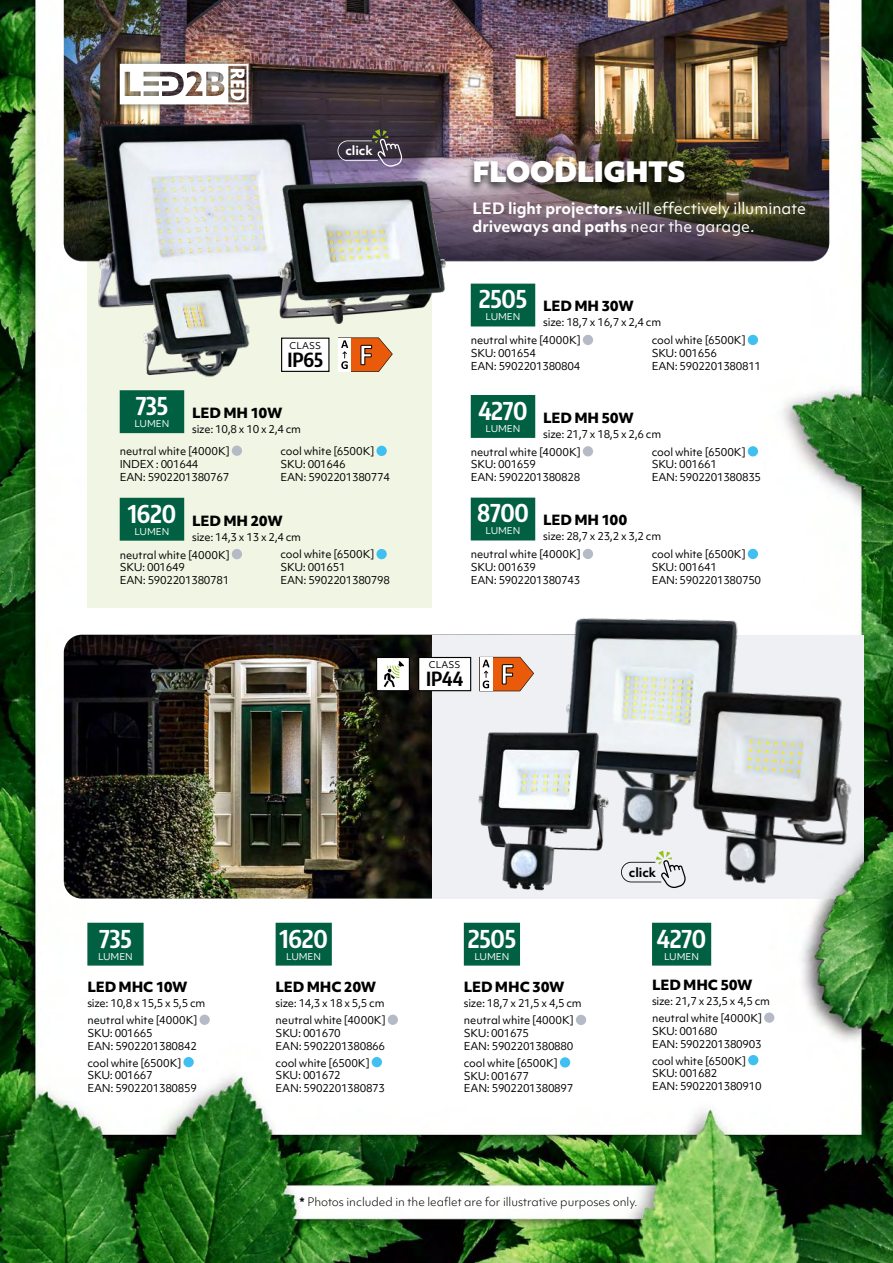
<style>
.page{position:relative;width:893px;height:1263px;background:#fff}
.page>*{position:absolute;margin:0;border:0;box-sizing:border-box;transform-origin:0 0}
.t1{font:900 27px "Objektiv Mk 1";letter-spacing:-.025em;color:#fff}
.t2{font:700 24.6px "Encode Sans Compressed";letter-spacing:-.01em;color:#fff}
.t3{font:700 19.5px "Encode Sans Compressed";color:#000}
.t4{font:15px/18px "Objektiv Mk 1";color:#fff}
.t5{font:800 13.5px "Objektiv Mk 1";letter-spacing:-.015em;color:#000}
.t6{font:700 12px "Objektiv Mk 1";color:#fff}
.t7{font:700 12px "Objektiv Mk 1";color:#000}
.t8{font:300 11.25px "Objektiv Mk 1";color:#000}
.t9{font:10.5px/12.8px "Objektiv Mk 1";letter-spacing:-.025em;color:#000}
.t10{font:10.5px/18px "Objektiv Mk 1";letter-spacing:-.005em;color:#000}
.t11{font:9px "Objektiv Mk 1";letter-spacing:-.01em;color:#fff}
.t12{font:9px "Objektiv Mk 1";color:#000}
.s1{font-weight:700}
</style>
<div class="page">
<img style="left:0;top:0;width:893px;height:1263px">
<img style="left:64px;top:635px;width:368px;height:263px">
<div style="left:432px;top:635px;width:431px;height:263px;background:#eff0f4"></div>
<div style="left:88px;top:230px;width:344px;height:378px;background:#f1f5e3"></div>
<img style="left:64px;top:0;width:765px;height:261px">
<div style="left:120px;top:498px;width:64px;height:43px;background:#006041;border:2px solid #006041"></div>
<div style="left:232px;top:549px;width:10px;height:10px;background:#b5bbc6;border-radius:50%"></div>
<div style="left:376px;top:549px;width:11px;height:10px;background:#40c0f0;border-radius:50%"></div>
<div style="left:466px;top:158px;width:224px;height:35px;background:#000;opacity:.75"></div>
<img style="left:81px;top:88px;width:266px;height:257px">
<img style="left:268px;top:161px;width:187px;height:184px">
<div style="left:87px;top:923px;width:57px;height:42px;background:#006041;border:2px solid #006041"></div>
<div style="left:199px;top:1014px;width:11px;height:11px;background:#b5bbc6;border-radius:50%"></div>
<div style="left:183px;top:1057px;width:11px;height:10px;background:#40c0f0;border-radius:50%"></div>
<div style="left:276px;top:923px;width:56px;height:42px;background:#006041"></div>
<div style="left:388px;top:1014px;width:10px;height:11px;background:#b5bbc6;border-radius:50%"></div>
<div style="left:372px;top:1057px;width:10px;height:10px;background:#40c0f0;border-radius:50%"></div>
<div style="left:464px;top:923px;width:56px;height:42px;background:#006041"></div>
<div style="left:576px;top:1015px;width:10px;height:10px;background:#b5bbc6;border-radius:50%"></div>
<div style="left:560px;top:1057px;width:10px;height:10px;background:#40c0f0;border-radius:50%"></div>
<div style="left:652px;top:923px;width:59px;height:42px;background:#006041"></div>
<div style="left:764px;top:1012px;width:10px;height:11px;background:#b5bbc6;border-radius:50%"></div>
<div style="left:748px;top:1055px;width:10px;height:10px;background:#40c0f0;border-radius:50%"></div>
<div style="left:120px;top:390px;width:64px;height:43px;background:#006041"></div>
<div style="left:232px;top:446px;width:10px;height:10px;background:#b5bbc6;border-radius:50%"></div>
<div style="left:376px;top:446px;width:11px;height:10px;background:#40c0f0;border-radius:50%"></div>
<div style="left:471px;top:395px;width:64px;height:43px;background:#006041;border:2px solid #006041"></div>
<div style="left:583px;top:446px;width:10px;height:10px;background:#b5bbc6;border-radius:50%"></div>
<div style="left:748px;top:446px;width:10px;height:10px;background:#40c0f0;border-radius:50%"></div>
<div style="left:471px;top:498px;width:64px;height:42px;background:#006041"></div>
<div style="left:583px;top:549px;width:10px;height:10px;background:#b5bbc6;border-radius:50%"></div>
<div style="left:748px;top:549px;width:10px;height:10px;background:#40c0f0;border-radius:50%"></div>
<svg style="left:479px;top:657px;width:55px;height:34px"></svg>
<svg style="left:338px;top:338px;width:55px;height:34px;background:#d98e62"></svg>
<img style="left:560px;top:607px;width:207px;height:228px">
<img style="left:478px;top:721px;width:149px;height:170px">
<img style="left:652px;top:671px;width:231px;height:231px">
<div style="left:377px;top:657px;width:32px;height:34px;background:#fff"></div>
<div style="left:376px;top:657px;width:34px;height:34px;border:1px solid #000"></div>
<svg style="left:384px;top:661px;width:20px;height:26px"></svg>
<div style="left:419px;top:657px;width:52px;height:34px;background:#fff"></div>
<div style="left:418px;top:657px;width:53px;height:34px;border:1px solid #000"></div>
<div style="left:282px;top:338px;width:47px;height:33px;background:#fff"></div>
<div style="left:281px;top:338px;width:48px;height:34px;border:1px solid #000"></div>
<img style="left:783px;top:742px;width:110px;height:352px">
<img style="left:117px;top:252px;width:150px;height:144px">
<div style="left:111px;top:56px;width:146px;height:56px;background:#000;opacity:.75"></div>
<svg style="left:120px;top:64px;width:128px;height:40px"></svg>
<div style="left:471px;top:284px;width:64px;height:42px;background:#006041"></div>
<div style="left:583px;top:335px;width:10px;height:10px;background:#b5bbc6;border-radius:50%"></div>
<div style="left:748px;top:335px;width:10px;height:10px;background:#40c0f0;border-radius:50%"></div>
<svg style="left:337px;top:129px;width:65px;height:38px;background:#544c59"></svg>
<svg style="left:621px;top:850px;width:65px;height:38px"></svg>
<p class="t6" style="left:345px;top:142px;width:29px">click</p>
<h1 class="t1" style="left:472px;top:152px;width:214px">FLOODLIGHTS</h1>
<h3 class="t4" style="left:472px;top:200px;width:335px"><span class="s1">LED light projectors</span> will effectively illuminate <span class="s1">driveways and paths</span> near the garage.</h3>
<p class="t12" style="left:290px;top:339px;width:33px">CLASS</p>
<h3 class="t3" style="left:287px;top:347px;width:37px">IP65</h3>
<h2 class="t2" style="left:479px;top:283px;width:50px">2505</h2>
<p class="t11" style="left:486px;top:311px;width:36px">LUMEN</p>
<p class="t5" style="left:543px;top:297px;width:92px">LED MH 30W</p>
<p class="t10" style="left:471px;top:313px;width:192px;text-indent:73px">size: 18,7 x 16,7 x 2,4 cm neutral white [4000K]</p>
<p class="t9" style="left:471px;top:347px;width:111px">SKU: 001654<br>EAN: 5902201380804</p>
<p class="t9" style="left:652px;top:334px;width:111px">cool white [6500K]<br>SKU: 001656<br>EAN: 5902201380811</p>
<h2 class="t2" style="left:136px;top:390px;width:34px">735</h2>
<p class="t11" style="left:135px;top:417px;width:36px">LUMEN</p>
<p class="t5" style="left:192px;top:403px;width:92px">LED MH 10W</p>
<p class="t10" style="left:120px;top:418px;width:183px;line-height:22px;text-indent:73px">size: 10,8 x 10 x 2,4 cm neutral white [4000K]</p>
<p class="t9" style="left:120px;top:457px;width:111px">INDEX : 001644<br>EAN: 5902201380767</p>
<p class="t9" style="left:280px;top:445px;width:111px">cool white [6500K]<br>SKU: 001646<br>EAN: 5902201380774</p>
<h2 class="t2" style="left:478px;top:394px;width:51px">4270</h2>
<p class="t11" style="left:486px;top:422px;width:36px">LUMEN</p>
<p class="t5" style="left:543px;top:408px;width:92px">LED MH 50W</p>
<p class="t10" style="left:471px;top:425px;width:192px;text-indent:73px">size: 21,7 x 18,5 x 2,6 cm neutral white [4000K]</p>
<p class="t9" style="left:471px;top:458px;width:111px">SKU: 001659<br>EAN: 5902201380828</p>
<p class="t9" style="left:652px;top:445px;width:111px">cool white [6500K]<br>SKU: 001661<br>EAN: 5902201380835</p>
<h2 class="t2" style="left:128px;top:497px;width:50px">1620</h2>
<p class="t11" style="left:135px;top:525px;width:36px">LUMEN</p>
<p class="t5" style="left:192px;top:511px;width:92px">LED MH 20W</p>
<p class="t10" style="left:120px;top:527px;width:183px;text-indent:73px">size: 14,3 x 13 x 2,4 cm neutral white [4000K]</p>
<p class="t9" style="left:120px;top:561px;width:111px">SKU: 001649<br>EAN: 5902201380781</p>
<p class="t9" style="left:280px;top:548px;width:111px">cool white [6500K]<br>SKU: 001651<br>EAN: 5902201380798</p>
<h2 class="t2" style="left:477px;top:497px;width:53px">8700</h2>
<p class="t11" style="left:486px;top:525px;width:36px">LUMEN</p>
<p class="t5" style="left:543px;top:511px;width:85px">LED MH 100</p>
<p class="t10" style="left:471px;top:527px;width:192px;text-indent:73px">size: 28,7 x 23,2 x 3,2 cm neutral white [4000K]</p>
<p class="t9" style="left:471px;top:561px;width:111px">SKU: 001639<br>EAN: 5902201380743</p>
<p class="t9" style="left:652px;top:548px;width:111px">cool white [6500K]<br>SKU: 001641<br>EAN: 5902201380750</p>
<p class="t12" style="left:429px;top:659px;width:33px">CLASS</p>
<h3 class="t3" style="left:426px;top:666px;width:39px">IP44</h3>
<h2 class="t2" style="left:99px;top:922px;width:34px">735</h2>
<p class="t11" style="left:98px;top:950px;width:36px">LUMEN</p>
<p class="t5" style="left:87px;top:978px;width:102px">LED MHC 10W</p>
<p class="t10" style="left:87px;top:995px;width:119px;line-height:16.8px">size: 10,8 x 15,5 x 5,5 cm neutral white [4000K]</p>
<p class="t9" style="left:87px;top:1026px;width:111px">SKU: 001665<br>EAN: 5902201380842</p>
<p class="t9" style="left:87px;top:1056px;width:111px">cool white [6500K]<br>SKU: 001667<br>EAN: 5902201380859</p>
<h2 class="t2" style="left:279px;top:922px;width:50px">1620</h2>
<p class="t11" style="left:286px;top:950px;width:36px">LUMEN</p>
<p class="t5" style="left:276px;top:978px;width:102px">LED MHC 20W</p>
<p class="t10" style="left:276px;top:995px;width:112px;line-height:16.8px">size: 14,3 x 18 x 5,5 cm neutral white [4000K]</p>
<p class="t9" style="left:276px;top:1026px;width:111px">SKU: 001670<br>EAN: 5902201380866</p>
<p class="t9" style="left:276px;top:1056px;width:111px">cool white [6500K]<br>SKU: 001672<br>EAN: 5902201380873</p>
<h2 class="t2" style="left:468px;top:922px;width:50px">2505</h2>
<p class="t11" style="left:474px;top:950px;width:36px">LUMEN</p>
<p class="t5" style="left:464px;top:978px;width:102px">LED MHC 30W</p>
<p class="t10" style="left:464px;top:995px;width:119px;line-height:17px">size: 18,7 x 21,5 x 4,5 cm neutral white [4000K]</p>
<p class="t9" style="left:464px;top:1027px;width:111px">SKU: 001675<br>EAN: 5902201380880</p>
<p class="t9" style="left:464px;top:1056px;width:111px">cool white [6500K]<br>SKU: 001677<br>EAN: 5902201380897</p>
<p class="t7" style="left:629px;top:864px;width:29px">click</p>
<h2 class="t2" style="left:657px;top:922px;width:51px">4270</h2>
<p class="t11" style="left:664px;top:950px;width:36px">LUMEN</p>
<p class="t5" style="left:652px;top:975px;width:102px">LED MHC 50W</p>
<p class="t10" style="left:652px;top:993px;width:119px;line-height:16.8px">size: 21,7 x 23,5 x 4,5 cm neutral white [4000K]</p>
<p class="t9" style="left:652px;top:1024px;width:111px">SKU: 001680<br>EAN: 5902201380903</p>
<p class="t9" style="left:652px;top:1054px;width:111px">cool white [6500K]<br>SKU: 001682<br>EAN: 5902201380910</p>
<p class="t8" style="left:300px;top:1194px;width:340px"><span class="s1">*</span> Photos included in the leaflet are for illustrative purposes only.</p>
</div>
